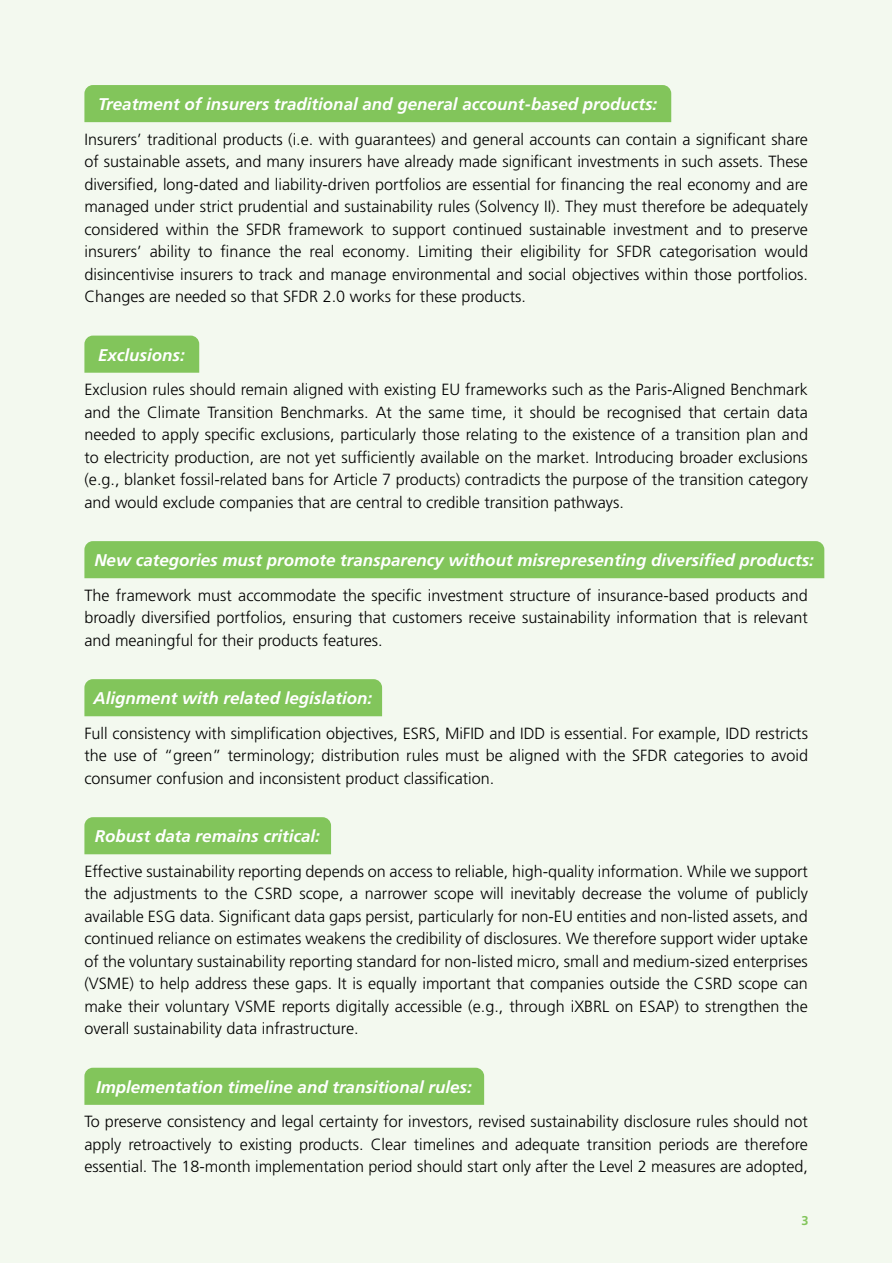
<style>
.page{position:relative;width:893px;height:1263px;background:#fff}
.page>*{position:absolute;margin:0;border:0;box-sizing:border-box;transform-origin:0 0}
.t1{font:italic 700 16.95px "Frutiger LT Std";color:#fff}
.t2{font:300 16.2px/22.5px "Frutiger LT Pro";color:#000;text-align:justify}
.t3{font:700 12.75px "Frutiger LT Pro";color:#82c55b}
</style>
<div class="page">
<div style="left:1px;top:0;width:891px;height:1263px;background:#f3f9ef"></div>
<div style="left:84px;top:85px;width:587px;height:37px;background:#82c55b"></div>
<div style="left:84px;top:336px;width:115px;height:37px;background:#82c55b"></div>
<div style="left:84px;top:541px;width:740px;height:37px;background:#82c55b"></div>
<div style="left:84px;top:679px;width:298px;height:37px;background:#82c55b"></div>
<div style="left:84px;top:817px;width:247px;height:37px;background:#82c55b"></div>
<div style="left:84px;top:1068px;width:400px;height:37px;background:#82c55b"></div>
<p class="t1" style="left:98px;top:94px;width:561px">Treatment of insurers traditional and general account‑based products:</p>
<p class="t2" style="left:84px;top:128px;width:725px">Insurers’ traditional products (i.e. with guarantees) and general accounts can contain a significant share of sustainable assets, and many insurers have already made significant investments in such assets. These diversified, long‑dated and liability‑driven portfolios are essential for financing the real economy and are managed under strict prudential and sustainability rules (Solvency II). They must therefore be adequately considered within the SFDR framework to support continued sustainable investment and to preserve insurers’ ability to finance the real economy. Limiting their eligibility for SFDR categorisation would disincentivise insurers to track and manage environmental and social objectives within those portfolios.<br>Changes are needed so that SFDR 2.0 works for these products.</p>
<p class="t1" style="left:98px;top:345px;width:88px">Exclusions:</p>
<p class="t2" style="left:84px;top:378px;width:725px">Exclusion rules should remain aligned with existing EU frameworks such as the Paris‑Aligned Benchmark and the Climate Transition Benchmarks. At the same time, it should be recognised that certain data needed to apply specific exclusions, particularly those relating to the existence of a transition plan and to electricity production, are not yet sufficiently available on the market. Introducing broader exclusions (e.g., blanket fossil‑related bans for Article 7 products) contradicts the purpose of the transition category and would exclude companies that are central to credible transition pathways.</p>
<p class="t1" style="left:94px;top:550px;width:721px">New categories must promote transparency without misrepresenting diversified products:</p>
<p class="t2" style="left:84px;top:584px;width:725px">The framework must accommodate the specific investment structure of insurance-based products and broadly diversified portfolios, ensuring that customers receive sustainability information that is relevant and meaningful for their products features.</p>
<p class="t1" style="left:94px;top:688px;width:280px">Alignment with related legislation:</p>
<p class="t2" style="left:84px;top:722px;width:725px">Full consistency with simplification objectives, ESRS, MiFID and IDD is essential. For example, IDD restricts the use of “green” terminology; distribution rules must be aligned with the SFDR categories to avoid consumer confusion and inconsistent product classification.</p>
<p class="t1" style="left:95px;top:826px;width:227px">Robust data remains critical:</p>
<p class="t2" style="left:84px;top:860px;width:725px">Effective sustainability reporting depends on access to reliable, high‑quality information. While we support the adjustments to the CSRD scope, a narrower scope will inevitably decrease the volume of publicly available ESG data. Significant data gaps persist, particularly for non‑EU entities and non‑listed assets, and continued reliance on estimates weakens the credibility of disclosures. We therefore support wider uptake of the voluntary sustainability reporting standard for non‑listed micro, small and medium‑sized enterprises (VSME) to help address these gaps. It is equally important that companies outside the CSRD scope can make their voluntary VSME reports digitally accessible (e.g., through iXBRL on ESAP) to strengthen the overall sustainability data infrastructure.</p>
<p class="t1" style="left:96px;top:1077px;width:377px">Implementation timeline and transitional rules:</p>
<p class="t2" style="left:84px;top:1110px;width:725px">To preserve consistency and legal certainty for investors, revised sustainability disclosure rules should not apply retroactively to existing products. Clear timelines and adequate transition periods are therefore essential. The 18‑month implementation period should start only after the Level 2 measures are adopted,</p>
<p class="t3" style="left:801px;top:1213px;width:9px">3</p>
</div>
